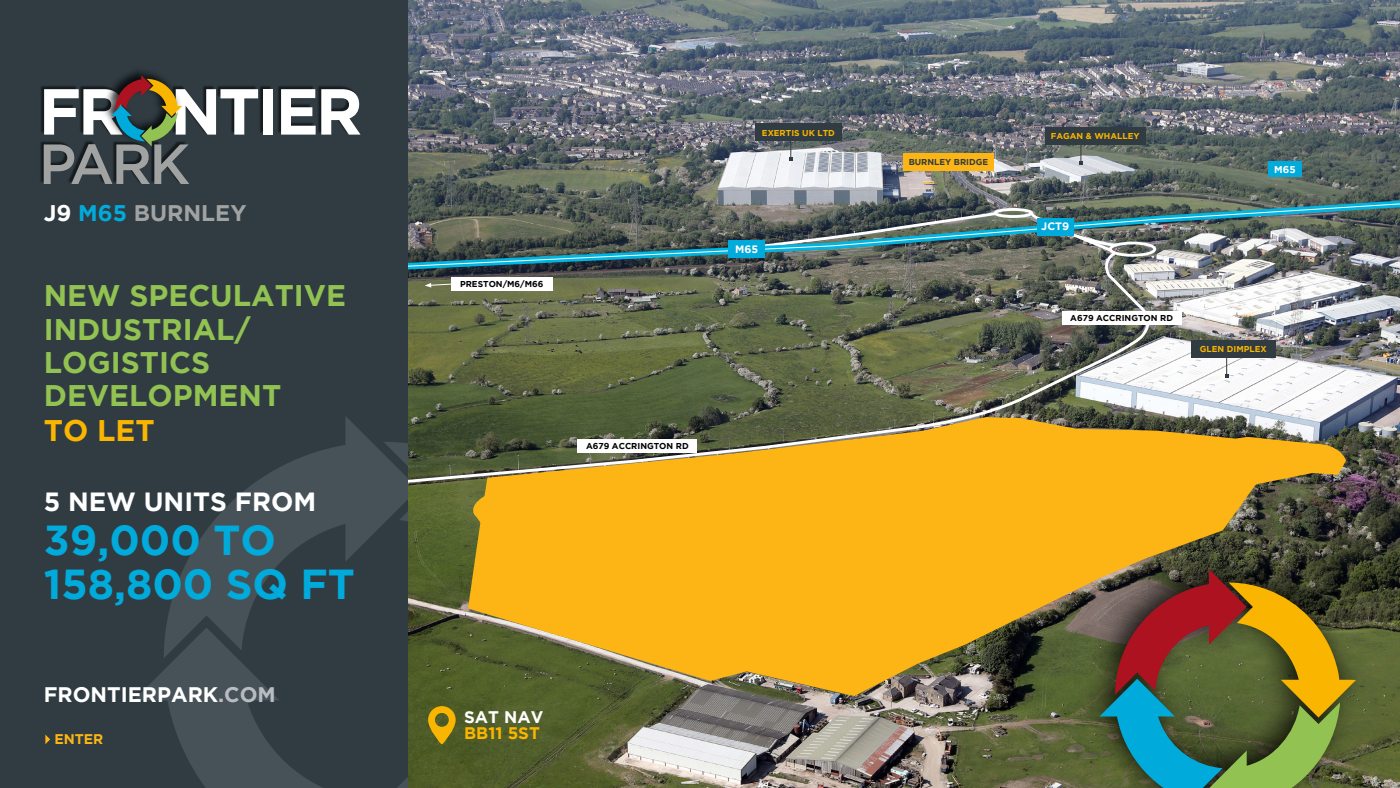
<style>
.page{position:relative;width:1400px;height:788px;background:#fff}
.page>*{position:absolute;margin:0;border:0;box-sizing:border-box;transform-origin:0 0}
.t1{font:700 41.82px/43.8px "Gotham";color:#00abdb}
.t2{font:700 29.75px/33.2px "Gotham";color:#91c252}
.t3{font:700 29.75px "Gotham";color:#fab500}
.t4{font:700 26.25px "Gotham";color:#fff}
.t5{font:700 22.57px "Gotham";color:#a1a3a3}
.t6{font:700 21px "Gotham";color:#fff}
.t7{font:700 16.8px "Gotham";color:#fab500}
.t8{font:700 16.8px "Gotham";color:#fff}
.t9{font:700 14px "Gotham";color:#fcb515}
.t10{font:700 10.67px "Gotham";color:#fff}
.t11{font:700 9.89px "Gotham";color:#fff}
.t12{font:700 8.58px "Gotham";color:#000}
.t13{font:700 8.58px "Gotham";color:#fab500}
.t14{font:700 8.58px "Gotham";color:#303c42}
.s1{color:#fff}
.s2{color:#00abdb}
.s3{color:#b9bdc1}
</style>
<div class="page">
<img style="left:408px;top:0;width:992px;height:788px">
<div style="left:1073px;top:543px;width:297px;height:245px;background:#000;opacity:.8"></div>
<svg style="left:1099px;top:569px;width:257px;height:219px;background:#4c7b56"></svg>
<svg style="left:408px;top:273px;width:750px;height:211px;background:#666c51"></svg>
<img style="left:408px;top:189px;width:992px;height:84px">
<img style="left:408px;top:195px;width:992px;height:72px">
<div style="left:729px;top:240px;width:36px;height:18px;background:#00abdb"></div>
<div style="left:1062px;top:311px;width:119px;height:14px;background:#fff"></div>
<div style="left:1268px;top:161px;width:34px;height:16px;background:#00abdb"></div>
<div style="left:1037px;top:218px;width:36px;height:17px;background:#00abdb"></div>
<div style="left:755px;top:124px;width:87px;height:17px;background:#303c42"></div>
<div style="left:1191px;top:340px;width:85px;height:17px;background:#303c42"></div>
<svg style="left:789px;top:141px;width:4px;height:20px"></svg>
<svg style="left:1225px;top:357px;width:4px;height:20px"></svg>
<div style="left:1045px;top:128px;width:100px;height:17px;background:#303c42"></div>
<svg style="left:1079px;top:145px;width:4px;height:19px"></svg>
<svg style="left:466px;top:415px;width:882px;height:283px;background:#be9126"></svg>
<div style="left:0;top:0;width:408px;height:788px;background:#303c42"></div>
<svg style="left:345px;top:417px;width:26px;height:25px"></svg>
<svg style="left:134px;top:442px;width:274px;height:346px"></svg>
<svg style="left:45px;top:734px;width:5px;height:10px"></svg>
<div style="left:39px;top:85px;width:320px;height:98px;background:#000;opacity:.55"></div>
<div style="left:263px;top:89px;width:10px;height:46px;background:#fff"></div>
<svg style="left:281px;top:89px;width:80px;height:46px"></svg>
<div style="left:100px;top:65px;width:83px;height:83px;background:#000;opacity:.8"></div>
<svg style="left:44px;top:75px;width:214px;height:109px"></svg>
<div style="left:451px;top:277px;width:101px;height:14px;background:#fff"></div>
<svg style="left:425px;top:283px;width:26px;height:4px"></svg>
<div style="left:903px;top:153px;width:91px;height:17px;background:#fcb515"></div>
<svg style="left:428px;top:706px;width:28px;height:38px"></svg>
<h3 class="t5" style="left:44px;top:200px;width:204px"><span class="s1">J9</span> <span class="s2">M65</span> BURNLEY</h3>
<h2 class="t2" style="left:44px;top:278px;width:304px">NEW SPECULATIVE<br>INDUSTRIAL/<br>LOGISTICS<br>DEVELOPMENT</h2>
<h2 class="t3" style="left:44px;top:413px;width:113px">TO LET</h2>
<h3 class="t4" style="left:44px;top:486px;width:274px">5 NEW UNITS FROM</h3>
<h1 class="t1" style="left:44px;top:517px;width:313px">39,000 TO<br>158,800 SQ FT</h1>
<h3 class="t6" style="left:44px;top:682px;width:234px">FRONTIERPARK<span class="s3">.COM</span></h3>
<h3 class="t9" style="left:54px;top:731px;width:51px">ENTER</h3>
<p class="t12" style="left:460px;top:279px;width:85px">PRESTON/M6/M66</p>
<p class="t13" style="left:762px;top:127px;width:75px">EXERTIS UK LTD</p>
<p class="t10" style="left:735px;top:243px;width:25px">M65</p>
<p class="t12" style="left:586px;top:440px;width:104px">A679 ACCRINGTON RD</p>
<p class="t14" style="left:909px;top:157px;width:81px">BURNLEY BRIDGE</p>
<p class="t13" style="left:1051px;top:131px;width:90px">FAGAN &amp; WHALLEY</p>
<p class="t10" style="left:1041px;top:220px;width:29px">JCT9</p>
<p class="t11" style="left:1274px;top:164px;width:23px">M65</p>
<p class="t12" style="left:1070px;top:313px;width:104px">A679 ACCRINGTON RD</p>
<p class="t13" style="left:1200px;top:344px;width:68px">GLEN DIMPLEX</p>
<h3 class="t8" style="left:464px;top:707px;width:81px">SAT NAV</h3>
<h3 class="t7" style="left:464px;top:723px;width:77px">BB11 5ST</h3>
</div>
